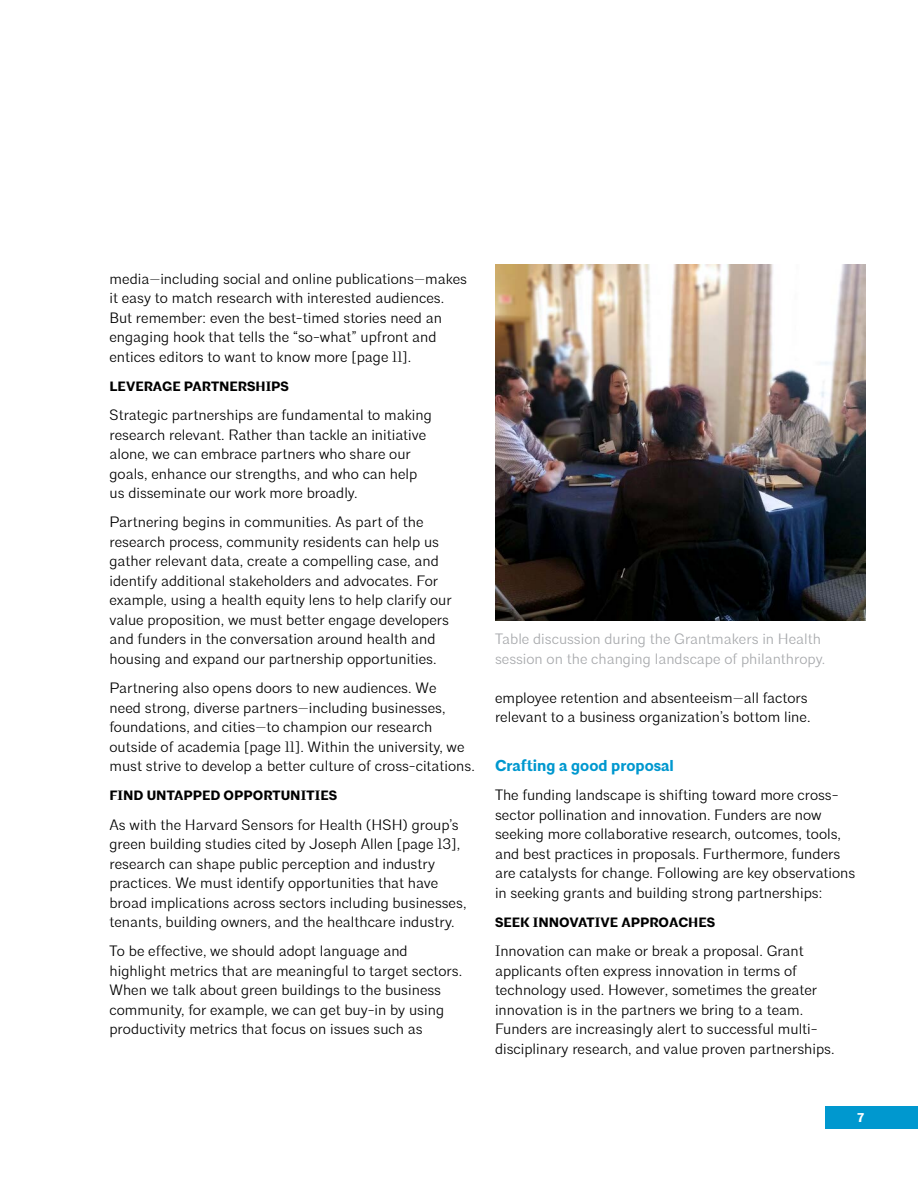
<style>
.page{position:relative;width:918px;height:1188px;background:#fff}
.page>*{position:absolute;margin:0;border:0;box-sizing:border-box;transform-origin:0 0}
.t1{font:700 15.75px "Architype";color:#0098cf}
.t2{font:300 15px/19.5px "Architype";color:#000}
.t3{font:300 15px/19.5px "Architype";color:#a7a9ac}
.t4{font:700 13.5px "Architype";color:#000}
.t5{font:700 12.75px "Architype";color:#fff}
</style>
<div class="page">
<div style="left:825px;top:1106px;width:93px;height:23px;background:#0098cf"></div>
<img style="left:495px;top:264px;width:371px;height:357px">
<p class="t2" style="left:110px;top:269px;width:359px">media—including social and online publications—makes it easy to match research with interested audiences.<br>But remember: even the best-timed stories need an engaging hook that tells the “so-what” upfront and entices editors to want to know more [page 11].</p>
<p class="t4" style="left:110px;top:378px;width:181px">LEVERAGE PARTNERSHIPS</p>
<p class="t2" style="left:110px;top:405px;width:324px">Strategic partnerships are fundamental to making research relevant. Rather than tackle an initiative alone, we can embrace partners who share our goals, enhance our strengths, and who can help us disseminate our work more broadly.</p>
<p class="t2" style="left:110px;top:513px;width:344px">Partnering begins in communities. As part of the research process, community residents can help us gather relevant data, create a compelling case, and identify additional stakeholders and advocates. For example, using a health equity lens to help clarify our value proposition, we must better engage developers and funders in the conversation around health and housing and expand our partnership opportunities.</p>
<p class="t2" style="left:110px;top:678px;width:367px">Partnering also opens doors to new audiences. We<br>need strong, diverse partners—including businesses, foundations, and cities—to champion our research outside of academia [page 11]. Within the university, we must strive to develop a better culture of cross-citations.</p>
<p class="t4" style="left:110px;top:787px;width:229px">FIND UNTAPPED OPPORTUNITIES</p>
<p class="t2" style="left:110px;top:815px;width:359px">As with the Harvard Sensors for Health (HSH) group’s green building studies cited by Joseph Allen [page 13], research can shape public perception and industry practices. We must identify opportunities that have broad implications across sectors including businesses, tenants, building owners, and the healthcare industry.</p>
<p class="t2" style="left:110px;top:942px;width:354px">To be effective, we should adopt language and highlight metrics that are meaningful to target sectors.<br>When we talk about green buildings to the business community, for example, we can get buy-in by using productivity metrics that focus on issues such as</p>
<p class="t3" style="left:495px;top:630px;width:332px">Table discussion during the Grantmakers in Health session on the changing landscape of philanthropy.</p>
<p class="t2" style="left:495px;top:688px;width:317px">employee retention and absenteeism—all factors relevant to a business organization’s bottom line.</p>
<p class="t1" style="left:495px;top:756px;width:180px">Crafting a good proposal</p>
<p class="t2" style="left:495px;top:786px;width:362px">The funding landscape is shifting toward more cross&shy;sector pollination and innovation. Funders are now seeking more collaborative research, outcomes, tools, and best practices in proposals. Furthermore, funders are catalysts for change. Following are key observations in seeking grants and building strong partnerships:</p>
<p class="t4" style="left:495px;top:914px;width:222px">SEEK INNOVATIVE APPROACHES</p>
<p class="t2" style="left:495px;top:942px;width:341px">Innovation can make or break a proposal. Grant applicants often express innovation in terms of technology used. However, sometimes the greater innovation is in the partners we bring to a team.<br>Funders are increasingly alert to successful multi&shy;disciplinary research, and value proven partnerships.</p>
<p class="t5" style="left:857px;top:1110px;width:8px">7</p>
</div>
